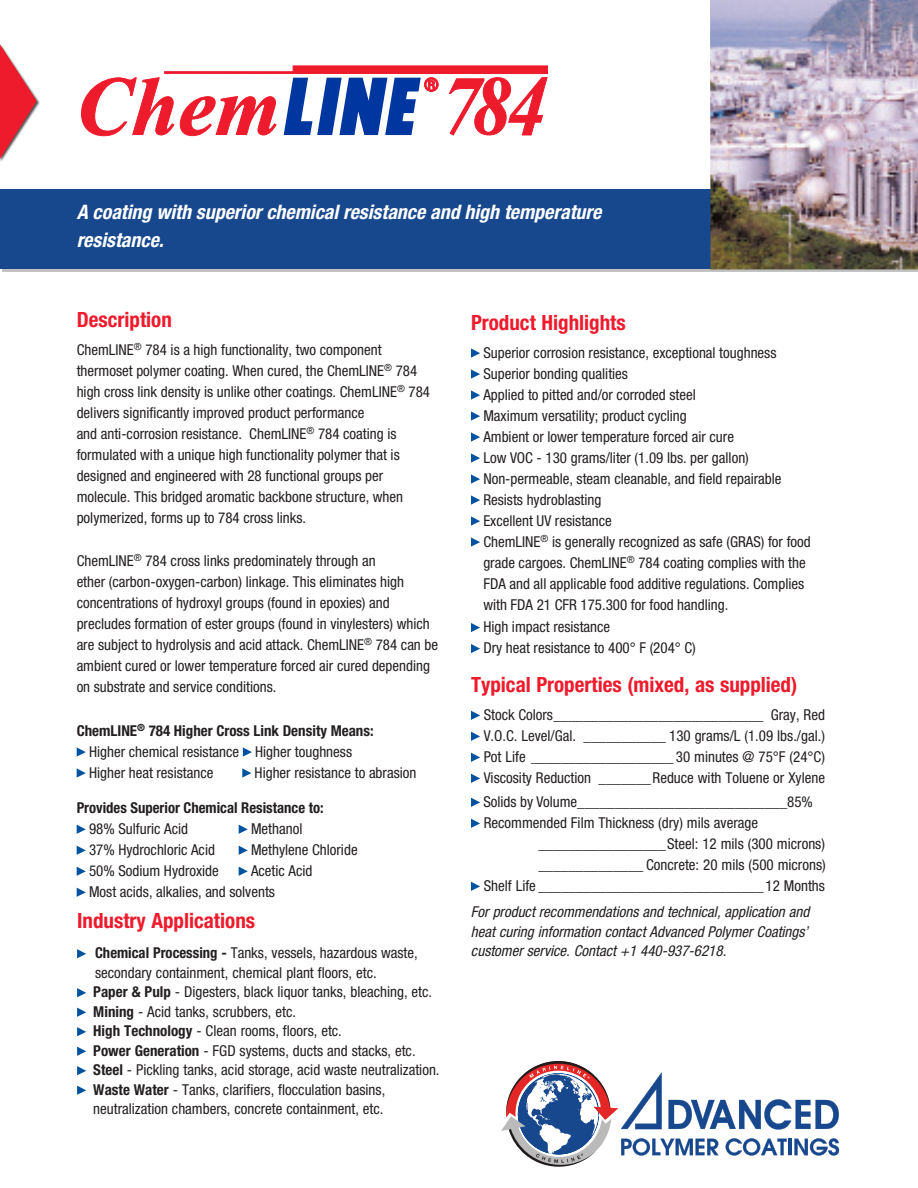
<style>
.page{position:relative;width:918px;height:1188px;background:#fff}
.page>*{position:absolute;margin:0;border:0;box-sizing:border-box;transform-origin:0 0}
.red_subheads{font:700 condensed 21px "Helvetica Neue LT Std";color:#ee1b2c}
.t1{font:italic 700 condensed 19.95px/28px "Helvetica Neue LT Std";color:#fff}
.really_new_body_text{font:condensed 15px/21px "Helvetica Neue LT Std";color:#231f20}
.properties{font:condensed 15px "Helvetica Neue LT Std";color:#231f20}
.subheads{font:condensed 15px/19.5px "Helvetica Neue LT Std";color:#231f20}
.properties-2{font:italic condensed 15px/19.5px "Helvetica Neue LT Std";color:#231f20;text-align:justify}
.really_new_body_text-2{font:700 condensed 15px/21px "Helvetica Neue LT Std";color:#231f20}
.bulleted_text{font:condensed 15px "Helvetica Neue LT Std";color:#231f20}
.s1{font-weight:400}
.s2{font-weight:700}
</style>
<div class="page">
<svg style="left:471px;top:711px;width:9px;height:9px"></svg>
<svg style="left:471px;top:732px;width:9px;height:9px"></svg>
<svg style="left:471px;top:753px;width:9px;height:9px"></svg>
<svg style="left:471px;top:774px;width:9px;height:9px"></svg>
<svg style="left:471px;top:798px;width:9px;height:9px"></svg>
<svg style="left:471px;top:819px;width:9px;height:9px"></svg>
<svg style="left:471px;top:882px;width:9px;height:9px"></svg>
<div style="left:2px;top:192px;width:916px;height:80px;background:#231f20;opacity:.28"></div>
<div style="left:0;top:190px;width:918px;height:79px;background:#17478d"></div>
<svg style="left:471px;top:348px;width:9px;height:10px"></svg>
<svg style="left:471px;top:369px;width:9px;height:10px"></svg>
<svg style="left:471px;top:390px;width:9px;height:10px"></svg>
<svg style="left:471px;top:411px;width:9px;height:10px"></svg>
<svg style="left:471px;top:432px;width:9px;height:10px"></svg>
<svg style="left:471px;top:453px;width:9px;height:10px"></svg>
<svg style="left:471px;top:474px;width:9px;height:10px"></svg>
<svg style="left:471px;top:495px;width:9px;height:10px"></svg>
<svg style="left:471px;top:516px;width:9px;height:10px"></svg>
<svg style="left:471px;top:537px;width:9px;height:10px"></svg>
<svg style="left:471px;top:623px;width:9px;height:9px"></svg>
<svg style="left:471px;top:644px;width:9px;height:9px"></svg>
<svg style="left:77px;top:747px;width:9px;height:10px"></svg>
<svg style="left:243px;top:747px;width:9px;height:10px"></svg>
<svg style="left:77px;top:768px;width:9px;height:10px"></svg>
<svg style="left:242px;top:768px;width:9px;height:10px"></svg>
<svg style="left:77px;top:825px;width:9px;height:9px"></svg>
<svg style="left:239px;top:825px;width:9px;height:9px"></svg>
<svg style="left:77px;top:846px;width:9px;height:9px"></svg>
<svg style="left:239px;top:846px;width:9px;height:9px"></svg>
<svg style="left:77px;top:867px;width:9px;height:9px"></svg>
<svg style="left:239px;top:867px;width:9px;height:9px"></svg>
<svg style="left:77px;top:888px;width:9px;height:9px"></svg>
<svg style="left:77px;top:949px;width:9px;height:9px"></svg>
<svg style="left:77px;top:988px;width:9px;height:9px"></svg>
<svg style="left:77px;top:1008px;width:9px;height:9px"></svg>
<svg style="left:77px;top:1027px;width:9px;height:9px"></svg>
<svg style="left:77px;top:1047px;width:9px;height:9px"></svg>
<svg style="left:77px;top:1066px;width:9px;height:9px"></svg>
<svg style="left:77px;top:1086px;width:9px;height:9px"></svg>
<img style="left:710px;top:0;width:208px;height:269px">
<div style="left:0;top:44px;width:40px;height:118px;background:#231f20;opacity:.75"></div>
<svg style="left:0;top:44px;width:37px;height:115px"></svg>
<svg style="left:501px;top:1061px;width:338px;height:106px"></svg>
<svg style="left:81px;top:66px;width:467px;height:70px"></svg>
<p class="t1" style="left:77px;top:198px;width:526px">A coating with superior chemical resistance and high temperature resistance.</p>
<p class="red_subheads" style="left:77px;top:307px;width:97px">Description</p>
<p class="really_new_body_text" style="left:77px;top:339px;width:306px">ChemLINE<sup>®</sup> 784 is a high functionality, two component</p>
<p class="really_new_body_text" style="left:77px;top:360px;width:355px">thermoset polymer coating. When cured, the ChemLINE<sup>®</sup> 784 high cross link density is unlike other coatings. ChemLINE<sup>®</sup> 784</p>
<p class="really_new_body_text" style="left:77px;top:402px;width:328px">delivers significantly improved product performance<br>and anti-corrosion resistance. ChemLINE<sup>®</sup> 784 coating is formulated with a unique high functionality polymer that is designed and engineered with 28 functional groups per molecule. This bridged aromatic backbone structure, when polymerized, forms up to 784 cross links.</p>
<p class="really_new_body_text" style="left:77px;top:550px;width:363px">ChemLINE<sup>®</sup> 784 cross links predominately through an<br>ether (carbon-oxygen-carbon) linkage. This eliminates high concentrations of hydroxyl groups (found in epoxies) and precludes formation of ester groups (found in vinylesters) which are subject to hydrolysis and acid attack. ChemLINE<sup>®</sup> 784 can be ambient cured or lower temperature forced air cured depending on substrate and service conditions.</p>
<p class="really_new_body_text-2" style="left:77px;top:720px;width:299px">ChemLINE<sup>®</sup> 784 Higher Cross Link Density Means:</p>
<p class="really_new_body_text" style="left:89px;top:741px;width:265px">Higher chemical resistance Higher toughness<br>Higher heat resistance</p>
<p class="really_new_body_text" style="left:255px;top:762px;width:163px">Higher resistance to abrasion</p>
<p class="really_new_body_text-2" style="left:89px;top:797px;width:236px;text-indent:-12px">Provides Superior Chemical Resistance to:<br><span class="s1">98% Sulfuric Acid</span></p>
<p class="really_new_body_text" style="left:251px;top:818px;width:53px">Methanol</p>
<p class="really_new_body_text" style="left:89px;top:839px;width:128px">37% Hydrochloric Acid</p>
<p class="really_new_body_text" style="left:251px;top:839px;width:108px">Methylene Chloride</p>
<p class="really_new_body_text" style="left:89px;top:860px;width:131px">50% Sodium Hydroxide</p>
<p class="really_new_body_text" style="left:89px;top:860px;width:225px;text-indent:162px">Acetic Acid<br>Most acids, alkalies, and solvents</p>
<p class="red_subheads" style="left:77px;top:908px;width:180px">Industry Applications</p>
<p class="really_new_body_text" style="left:95px;top:943px;width:324px;line-height:19.5px"><span class="s2">Chemical Processing -</span> Tanks, vessels, hazardous waste, secondary containment, chemical plant floors, etc.</p>
<p class="subheads" style="left:93px;top:982px;width:340px"><span class="s2">Paper &amp; Pulp</span> - Digesters, black liquor tanks, bleaching, etc.</p>
<p class="subheads" style="left:93px;top:1002px;width:204px"><span class="s2">Mining</span> - Acid tanks, scrubbers, etc.</p>
<p class="subheads" style="left:93px;top:1021px;width:250px"><span class="s2">High Technology</span> - Clean rooms, floors, etc.</p>
<p class="subheads" style="left:93px;top:1041px;width:324px"><span class="s2">Power Generation</span> - FGD systems, ducts and stacks, etc.</p>
<p class="subheads" style="left:93px;top:1060px;width:348px"><span class="s2">Steel</span> - Pickling tanks, acid storage, acid waste neutralization.</p>
<p class="subheads" style="left:93px;top:1080px;width:293px"><span class="s2">Waste Water</span> - Tanks, clarifiers, flocculation basins, neutralization chambers, concrete containment, etc.</p>
<p class="red_subheads" style="left:471px;top:310px;width:156px">Product Highlights</p>
<p class="really_new_body_text" style="left:483px;top:342px;width:295px">Superior corrosion resistance, exceptional toughness</p>
<p class="really_new_body_text" style="left:483px;top:363px;width:300px">Superior bonding qualities<br>Applied to pitted and/or corroded steel<br>Maximum versatility; product cycling<br>Ambient or lower temperature forced air cure<br>Low VOC - 130 grams/liter (1.09 lbs. per gallon)<br>Non-permeable, steam cleanable, and field repairable Resists hydroblasting</p>
<p class="really_new_body_text" style="left:483px;top:510px;width:130px">Excellent UV resistance</p>
<p class="really_new_body_text" style="left:483px;top:531px;width:329px">ChemLINE<sup>®</sup> is generally recognized as safe (GRAS) for food grade cargoes. ChemLINE<sup>®</sup> 784 coating complies with the FDA and all applicable food additive regulations. Complies with FDA 21 CFR 175.300 for food handling.</p>
<p class="really_new_body_text" style="left:483px;top:616px;width:128px">High impact resistance</p>
<p class="really_new_body_text" style="left:483px;top:637px;width:214px">Dry heat resistance to 400° F (204° C)</p>
<p class="red_subheads" style="left:471px;top:672px;width:328px">Typical Properties (mixed, as supplied)</p>
<p class="properties" style="left:484px;top:706px;width:343px">Stock Colors____________________________ Gray, Red</p>
<p class="properties" style="left:484px;top:727px;width:343px">V.O.C. Level/Gal. ___________ 130 grams/L (1.09 lbs./gal.)</p>
<p class="properties" style="left:484px;top:748px;width:343px">Pot Life ___________________ 30 minutes @ 75°F (24°C)</p>
<p class="properties" style="left:484px;top:769px;width:343px">Viscosity Reduction _______Reduce with Toluene or Xylene</p>
<p class="bulleted_text" style="left:483px;top:793px;width:331px">Solids by Volume____________________________85%</p>
<p class="properties" style="left:484px;top:814px;width:276px">Recommended Film Thickness (dry) mils average</p>
<p class="properties" style="left:538px;top:835px;width:288px">_________________Steel: 12 mils (300 microns)</p>
<p class="properties" style="left:538px;top:856px;width:289px">______________ Concrete: 20 mils (500 microns)</p>
<p class="properties" style="left:484px;top:877px;width:343px">Shelf Life ______________________________ 12 Months</p>
<p class="properties-2" style="left:471px;top:902px;width:340px">For product recommendations and technical, application and heat curing information contact Advanced Polymer Coatings’ customer service. Contact +1 440-937-6218.</p>
</div>
